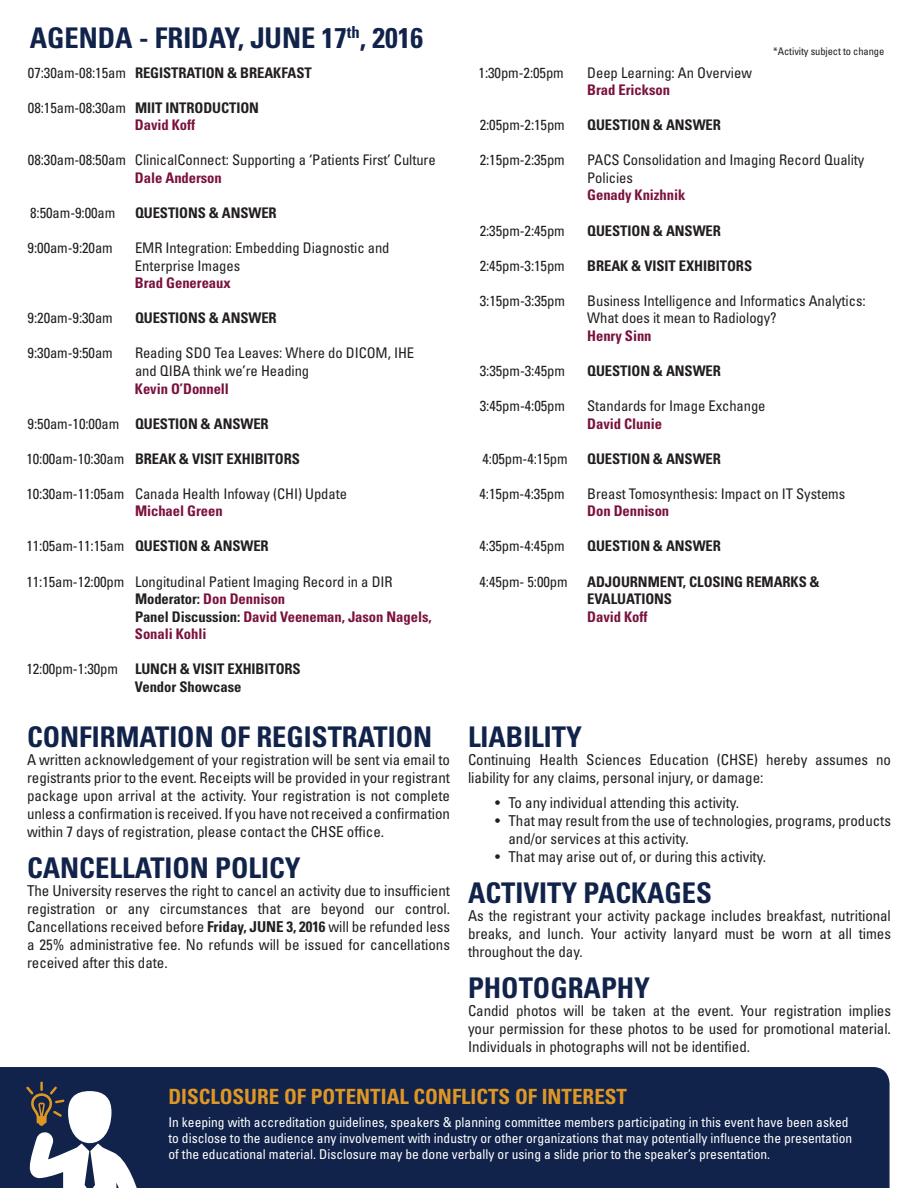
<style>
.page{position:relative;width:918px;height:1188px;background:#fff}
.page>*{position:absolute;margin:0;border:0;box-sizing:border-box;transform-origin:0 0}
.t1{font:700 condensed 28.5px "Univers LT Std";color:#11234a}
.white_bold_headers{font:700 condensed 21px "Univers LT Std";color:#de9625}
.t2{font:condensed 15px/18px "Univers LT Std";letter-spacing:-.005em;color:#231f20;text-align:justify}
.t3{font:condensed 14.7px "Univers LT Std";letter-spacing:-.005em;color:#231f20}
.t4{font:700 condensed 14.7px "Univers LT Std";letter-spacing:-.005em;color:#231f20}
.t5{font:700 condensed 14.7px "Univers LT Std";letter-spacing:-.005em;color:#7a113d}
.t6{font:condensed 13.5px/16.2px "Univers LT Std";color:#fff}
.t7{font:condensed 10.5px "Univers LT Std";letter-spacing:-.01em;color:#231f20}
.s1{font-weight:400}
.s2{font-weight:700}
.s3{color:#231f20}
</style>
<div class="page">
<div style="left:0;top:1067px;width:890px;height:121px;background:#11234a"></div>
<svg style="left:26px;top:1082px;width:111px;height:106px"></svg>
<p class="t1" style="left:30px;top:20px;width:395px">AGENDA - FRIDAY, JUNE 17<sup>th</sup>, 2016</p>
<p class="t4" style="left:28px;top:63px;width:285px"><span class="s1">07:30am-08:15am</span> REGISTRATION &amp; BREAKFAST</p>
<p class="t4" style="left:28px;top:98px;width:233px"><span class="s1">08:15am-08:30am</span> MIIT INTRODUCTION</p>
<p class="t5" style="left:135px;top:116px;width:62px">David Koff</p>
<p class="t3" style="left:28px;top:151px;width:409px">08:30am-08:50am ClinicalConnect: Supporting a ‘Patients First’ Culture</p>
<p class="t5" style="left:135px;top:169px;width:88px">Dale Anderson</p>
<p class="t3" style="left:30px;top:203px;width:87px">8:50am-9:00am</p>
<p class="t4" style="left:135px;top:204px;width:143px">QUESTIONS &amp; ANSWER</p>
<p class="t3" style="left:28px;top:239px;width:87px">9:00am-9:20am</p>
<p class="t3" style="left:135px;top:239px;width:256px">EMR Integration: Embedding Diagnostic and</p>
<p class="t3" style="left:135px;top:256px;width:107px">Enterprise Images</p>
<p class="t5" style="left:135px;top:274px;width:97px">Brad Genereaux</p>
<p class="t3" style="left:28px;top:309px;width:87px">9:20am-9:30am</p>
<p class="t4" style="left:135px;top:309px;width:143px">QUESTIONS &amp; ANSWER</p>
<p class="t3" style="left:28px;top:344px;width:87px">9:30am-9:50am</p>
<p class="t3" style="left:135px;top:344px;width:281px">Reading SDO Tea Leaves: Where do DICOM, IHE</p>
<p class="t3" style="left:135px;top:361px;width:176px">and QIBA think we’re Heading</p>
<p class="t5" style="left:135px;top:379px;width:96px">Kevin O’Donnell</p>
<p class="t4" style="left:28px;top:414px;width:243px"><span class="s1">9:50am-10:00am</span> QUESTION &amp; ANSWER</p>
<p class="t4" style="left:26px;top:449px;width:275px"><span class="s1">10:00am-10:30am</span> BREAK &amp; VISIT EXHIBITORS</p>
<p class="t3" style="left:26px;top:484px;width:322px">10:30am-11:05am Canada Health Infoway (CHI) Update</p>
<p class="t5" style="left:135px;top:502px;width:89px">Michael Green</p>
<p class="t3" style="left:26px;top:537px;width:244px">11:05am-11:15am <span class="s2">QUESTION &amp; ANSWER</span></p>
<p class="t3" style="left:26px;top:572px;width:368px">11:15am-12:00pm Longitudinal Patient Imaging Record in a DIR</p>
<p class="t5" style="left:135px;top:590px;width:152px"><span class="s3">Moderator:</span> Don Dennison</p>
<p class="t5" style="left:135px;top:607px;width:298px"><span class="s3">Panel Discussion:</span> David Veeneman, Jason Nagels,</p>
<p class="t5" style="left:135px;top:625px;width:73px">Sonali Kohli</p>
<p class="t4" style="left:26px;top:660px;width:276px"><span class="s1">12:00pm-1:30pm</span> LUNCH &amp; VISIT EXHIBITORS</p>
<p class="t4" style="left:135px;top:678px;width:108px">Vendor Showcase</p>
<p class="t1" style="left:27px;top:720px;width:407px">CONFIRMATION OF REGISTRATION</p>
<p class="t2" style="left:27px;top:751px;width:425px">A written acknowledgement of your registration will be sent via email to registrants prior to the event. Receipts will be provided in your registrant package upon arrival at the activity. Your registration is not complete unless a confirmation is received. If you have not received a confirmation within 7 days of registration, please contact the CHSE office.</p>
<p class="t1" style="left:27px;top:851px;width:275px">CANCELLATION POLICY</p>
<p class="t2" style="left:27px;top:882px;width:425px">The University reserves the right to cancel an activity due to insufficient registration or any circumstances that are beyond our control.<br>Cancellations received before <span class="s2">Friday, JUNE 3, 2016</span> will be refunded less a 25% administrative fee. No refunds will be issued for cancellations received after this date.</p>
<p class="t7" style="left:773px;top:44px;width:112px">*Activity subject to change</p>
<p class="t3" style="left:479px;top:63px;width:87px">1:30pm-2:05pm</p>
<p class="t3" style="left:587px;top:63px;width:166px">Deep Learning: An Overview</p>
<p class="t5" style="left:587px;top:81px;width:84px">Brad Erickson</p>
<p class="t3" style="left:480px;top:116px;width:87px">2:05pm-2:15pm</p>
<p class="t4" style="left:587px;top:116px;width:135px">QUESTION &amp; ANSWER</p>
<p class="t3" style="left:480px;top:151px;width:87px">2:15pm-2:35pm</p>
<p class="t3" style="left:587px;top:151px;width:279px">PACS Consolidation and Imaging Record Quality</p>
<p class="t3" style="left:587px;top:168px;width:47px">Policies</p>
<p class="t5" style="left:587px;top:186px;width:100px">Genady Knizhnik</p>
<p class="t3" style="left:480px;top:221px;width:87px">2:35pm-2:45pm</p>
<p class="t4" style="left:587px;top:221px;width:135px">QUESTION &amp; ANSWER</p>
<p class="t3" style="left:480px;top:256px;width:87px">2:45pm-3:15pm</p>
<p class="t4" style="left:587px;top:256px;width:166px">BREAK &amp; VISIT EXHIBITORS</p>
<p class="t3" style="left:480px;top:291px;width:87px">3:15pm-3:35pm</p>
<p class="t3" style="left:587px;top:291px;width:280px">Business Intelligence and Informatics Analytics:</p>
<p class="t3" style="left:587px;top:309px;width:191px">What does it mean to Radiology?</p>
<p class="t5" style="left:587px;top:327px;width:66px">Henry Sinn</p>
<p class="t3" style="left:480px;top:361px;width:87px">3:35pm-3:45pm</p>
<p class="t4" style="left:587px;top:362px;width:135px">QUESTION &amp; ANSWER</p>
<p class="t3" style="left:480px;top:397px;width:87px">3:45pm-4:05pm</p>
<p class="t3" style="left:587px;top:397px;width:180px">Standards for Image Exchange</p>
<p class="t5" style="left:587px;top:414px;width:76px">David Clunie</p>
<p class="t3" style="left:482px;top:449px;width:87px">4:05pm-4:15pm</p>
<p class="t4" style="left:587px;top:449px;width:135px">QUESTION &amp; ANSWER</p>
<p class="t3" style="left:479px;top:484px;width:87px">4:15pm-4:35pm</p>
<p class="t3" style="left:587px;top:484px;width:260px">Breast Tomosynthesis: Impact on IT Systems</p>
<p class="t5" style="left:587px;top:502px;width:84px">Don Dennison</p>
<p class="t3" style="left:479px;top:537px;width:87px">4:35pm-4:45pm</p>
<p class="t4" style="left:587px;top:537px;width:135px">QUESTION &amp; ANSWER</p>
<p class="t3" style="left:479px;top:572px;width:90px">4:45pm- 5:00pm</p>
<p class="t4" style="left:587px;top:572px;width:234px">ADJOURNMENT, CLOSING REMARKS &amp;</p>
<p class="t4" style="left:587px;top:590px;width:86px">EVALUATIONS</p>
<p class="t5" style="left:587px;top:607px;width:62px">David Koff</p>
<p class="t1" style="left:468px;top:720px;width:115px">LIABILITY</p>
<p class="t2" style="left:468px;top:751px;width:425px">Continuing Health Sciences Education (CHSE) hereby assumes no liability for any claims, personal injury, or damage:</p>
<p class="t2" style="left:495px;top:794px;width:246px">• To any individual attending this activity.</p>
<p class="t2" style="left:508px;top:812px;width:384px;text-indent:-14px">• That may result from the use of technologies, programs, products and/or services at this activity.</p>
<p class="t2" style="left:495px;top:848px;width:273px">• That may arise out of, or during this activity.</p>
<p class="t1" style="left:468px;top:875px;width:246px">ACTIVITY PACKAGES</p>
<p class="t2" style="left:468px;top:907px;width:425px">As the registrant your activity package includes breakfast, nutritional breaks, and lunch. Your activity lanyard must be worn at all times throughout the day.</p>
<p class="t1" style="left:468px;top:970px;width:184px">PHOTOGRAPHY</p>
<p class="t2" style="left:468px;top:1002px;width:425px">Candid photos will be taken at the event. Your registration implies your permission for these photos to be used for promotional material.<br>Individuals in photographs will not be identified.</p>
<p class="white_bold_headers" style="left:168px;top:1083px;width:460px">DISCLOSURE OF POTENTIAL CONFLICTS OF INTEREST</p>
<p class="t6" style="left:168px;top:1114px;width:685px">In keeping with accreditation guidelines, speakers &amp; planning committee members participating in this event have been asked to disclose to the audience any involvement with industry or other organizations that may potentially influence the presentation of the educational material. Disclosure may be done verbally or using a slide prior to the speaker’s presentation.</p>
</div>
